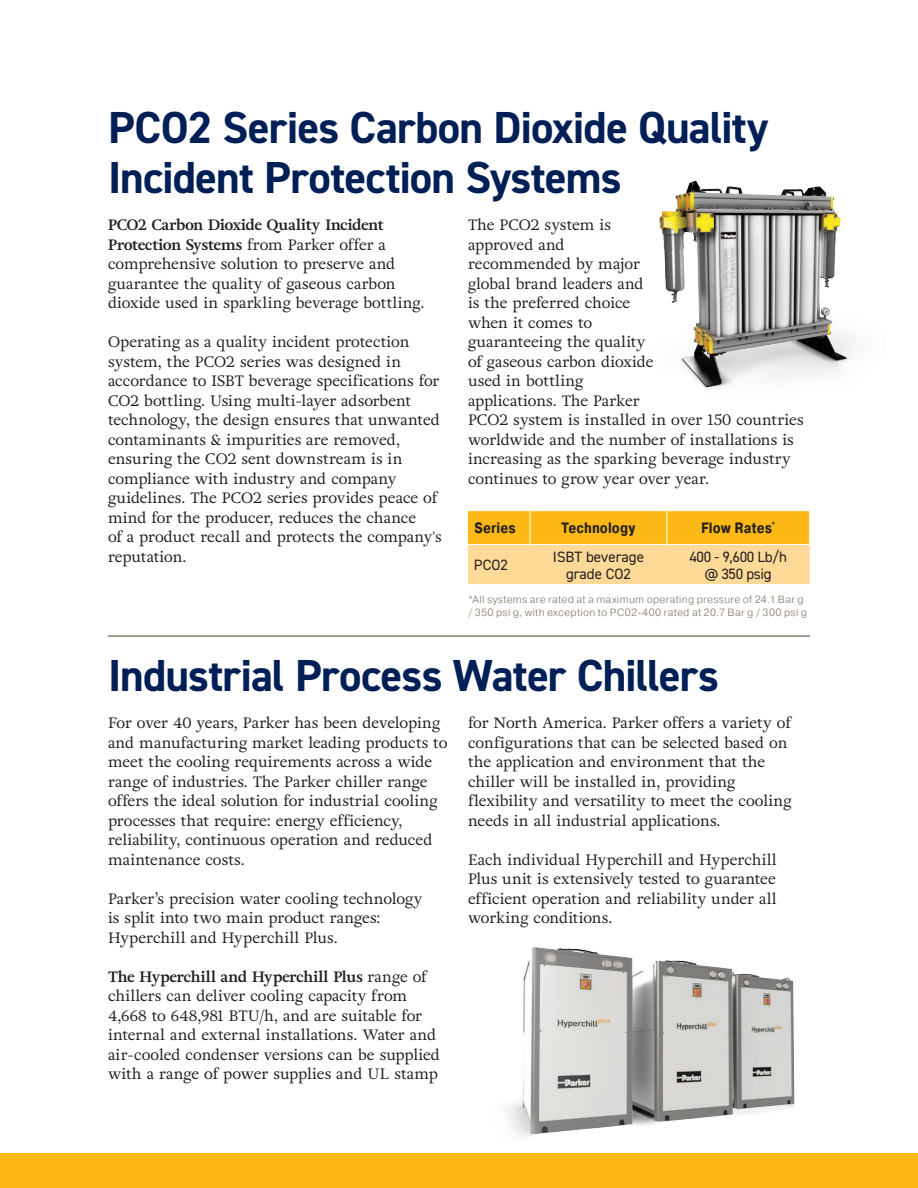
<style>
.page{position:relative;width:918px;height:1188px;background:#fff}
.page>*{position:absolute;margin:0;border:0;box-sizing:border-box;transform-origin:0 0}
.t1{font:700 45px/49.5px "DIN2014";letter-spacing:-.02em;color:#001f56}
.t2{font:15px/19.5px "Adriane Text";color:#231f20}
.t3{font:700 15px "Pragmatica Cond";letter-spacing:.01em;color:#231f20}
.t4{font:15px/16.5px "DIN2014";color:#231f20;text-align:center}
.t5{font:15px/16.5px "DIN2014";letter-spacing:-.02em;color:#231f20;text-align:center}
.t6{font:300 10.5px/13.5px "Pragmatica";letter-spacing:.025em;color:#887d6e}
.s1{font-weight:700}
</style>
<div class="page">
<div style="left:0;top:1153px;width:918px;height:35px;background:#fcb814"></div>
<img style="left:659px;top:180px;width:195px;height:208px">
<img style="left:506px;top:947px;width:289px;height:189px">
<svg style="left:468px;top:511px;width:342px;height:73px;background:#fdca5c"></svg>
<hr style="left:468px;top:544px;width:62px;height:1px;background:#fff">
<hr style="left:530px;top:544px;width:137px;height:1px;background:#fff">
<hr style="left:667px;top:544px;width:143px;height:1px;background:#fff">
<hr style="left:530px;top:511px;width:1px;height:33px;background:#fff">
<hr style="left:667px;top:511px;width:1px;height:33px;background:#fff">
<hr style="left:809px;top:511px;width:1px;height:33px;background:#fff">
<hr style="left:108px;top:635px;width:702px;height:2px;background:#887d6e">
<h1 class="t1" style="left:108px;top:104px;width:662px">PCO2 Series Carbon Dioxide Quality<br>Incident Protection Systems</h1>
<p class="t2" style="left:108px;top:217px;width:318px"><span class="s1">PCO2 Carbon Dioxide Quality Incident Protection Systems</span> from Parker offer a comprehensive solution to preserve and guarantee the quality of gaseous carbon dioxide used in sparkling beverage bottling.</p>
<p class="t2" style="left:108px;top:334px;width:335px">Operating as a quality incident protection system, the PCO2 series was designed in accordance to ISBT beverage specifications for CO2 bottling. Using multi-layer adsorbent technology, the design ensures that unwanted contaminants &amp; impurities are removed, ensuring the CO2 sent downstream is in compliance with industry and company guidelines. The PCO2 series provides peace of mind for the producer, reduces the chance<br>of a product recall and protects the company's reputation.</p>
<p class="t2" style="left:468px;top:217px;width:337px">The PCO2 system is<br>approved and<br>recommended by major<br>global brand leaders and<br>is the preferred choice<br>when it comes to<br>guaranteeing the quality<br>of gaseous carbon dioxide<br>used in bottling<br>applications. The Parker<br>PCO2 system is installed in over 150 countries worldwide and the number of installations is increasing as the sparking beverage industry continues to grow year over year.</p>
<p class="t3" style="left:474px;top:523px;width:43px">Series</p>
<p class="t3" style="left:562px;top:523px;width:75px">Technology</p>
<p class="t3" style="left:701px;top:523px;width:76px">Flow Rates<sup>*</sup></p>
<p class="t4" style="left:474px;top:557px;width:35px">PCO2</p>
<p class="t4" style="left:553px;top:549px;width:93px">ISBT beverage grade CO2</p>
<p class="t5" style="left:689px;top:549px;width:99px">400 - 9,600 Lb/h @ 350 psig</p>
<p class="t6" style="left:468px;top:593px;width:341px">*All systems are rated at a maximum operating pressure of 24.1 Bar g / 350 psi g, with exception to PC02-400 rated at 20.7 Bar g / 300 psi g</p>
<h1 class="t1" style="left:108px;top:652px;width:613px">Industrial Process Water Chillers</h1>
<p class="t2" style="left:108px;top:715px;width:341px">For over 40 years, Parker has been developing and manufacturing market leading products to meet the cooling requirements across a wide range of industries. The Parker chiller range offers the ideal solution for industrial cooling processes that require: energy efficiency, reliability, continuous operation and reduced maintenance costs.</p>
<p class="t2" style="left:108px;top:890px;width:316px">Parker’s precision water cooling technology is split into two main product ranges:<br>Hyperchill and Hyperchill Plus.</p>
<p class="t2" style="left:108px;top:968px;width:334px"><span class="s1">The Hyperchill and Hyperchill Plus</span> range of chillers can deliver cooling capacity from 4,668 to 648,981 BTU/h, and are suitable for internal and external installations. Water and air-cooled condenser versions can be supplied with a range of power supplies and UL stamp</p>
<p class="t2" style="left:468px;top:715px;width:325px">for North America. Parker offers a variety of configurations that can be selected based on the application and environment that the chiller will be installed in, providing flexibility and versatility to meet the cooling needs in all industrial applications.</p>
<p class="t2" style="left:468px;top:851px;width:310px;text-align:justify">Each individual Hyperchill and Hyperchill Plus unit is extensively tested to guarantee efficient operation and reliability under all working conditions.</p>
</div>
